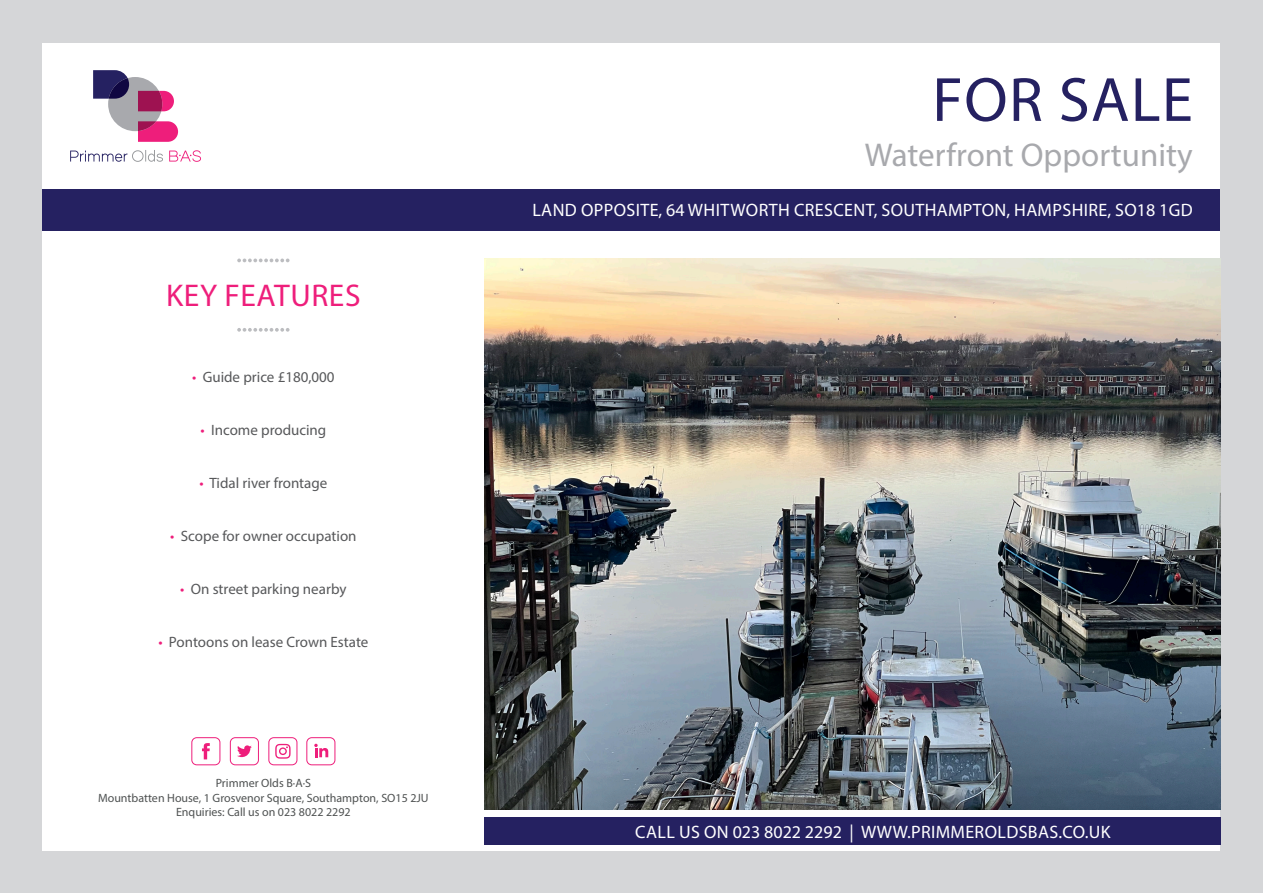
<style>
.page{position:relative;width:1263px;height:893px;background:#d5d6d8}
.page>*{position:absolute;margin:0;border:0;box-sizing:border-box;transform-origin:0 0}
.t1{font:63px "Myriad Pro";letter-spacing:.02em;color:#252161}
.t2{font:33px "Myriad Pro";color:#a8a9ad}
.t3{font:31.5px "Myriad Pro";letter-spacing:.02em;color:#ee1e7b}
.t4{font:18px "Myriad Pro";letter-spacing:.02em;color:#fff}
.t5{font:15px "Myriad Pro";color:#57585a}
.t6{font:12px "Myriad Pro";color:#4f5252}
.s1{color:#ee1e7b}
</style>
<div class="page">
<div style="left:43px;top:43px;width:1177px;height:807px;background:#fff"></div>
<img style="left:484px;top:259px;width:736px;height:550px">
<div style="left:108px;top:77px;width:54px;height:54px;background:#a8a9ad;border-radius:50%"></div>
<svg style="left:93px;top:70px;width:36px;height:29px"></svg>
<svg style="left:138px;top:91px;width:36px;height:20px"></svg>
<svg style="left:138px;top:121px;width:40px;height:21px"></svg>
<svg style="left:70px;top:150px;width:93px;height:12px"></svg>
<svg style="left:169px;top:150px;width:32px;height:12px"></svg>
<div style="left:43px;top:189px;width:1177px;height:42px;background:#252161"></div>
<div style="left:306px;top:737px;width:29px;height:28px;border:1px solid #ee1e7b;border-radius:5px"></div>
<svg style="left:314px;top:744px;width:14px;height:13px"></svg>
<div style="left:191px;top:737px;width:29px;height:28px;border:1px solid #ee1e7b;border-radius:5px"></div>
<svg style="left:202px;top:743px;width:8px;height:16px"></svg>
<div style="left:268px;top:737px;width:29px;height:28px;border:1px solid #ee1e7b;border-radius:5px"></div>
<svg style="left:275px;top:744px;width:16px;height:15px"></svg>
<div style="left:230px;top:737px;width:29px;height:28px;border:1px solid #ee1e7b;border-radius:5px"></div>
<svg style="left:237px;top:745px;width:15px;height:12px"></svg>
<svg style="left:237px;top:328px;width:53px;height:4px"></svg>
<svg style="left:237px;top:259px;width:53px;height:3px"></svg>
<div style="left:484px;top:817px;width:736px;height:28px;background:#252161"></div>
<p class="t3" style="left:166px;top:276px;width:196px">KEY FEATURES</p>
<p class="t5" style="left:192px;top:367px;width:144px"><span class="s1">•</span> Guide price £180,000</p>
<p class="t5" style="left:200px;top:420px;width:127px"><span class="s1">•</span> Income producing</p>
<p class="t5" style="left:199px;top:473px;width:130px"><span class="s1">•</span> Tidal river frontage</p>
<p class="t5" style="left:170px;top:526px;width:188px"><span class="s1">•</span> Scope for owner occupation</p>
<p class="t5" style="left:180px;top:579px;width:168px"><span class="s1">•</span> On street parking nearby</p>
<p class="t5" style="left:158px;top:632px;width:212px"><span class="s1">•</span> Pontoons on lease Crown Estate</p>
<p class="t6" style="left:216px;top:776px;width:97px">Primmer Olds B·A·S</p>
<p class="t6" style="left:98px;top:790px;width:332px">Mountbatten House, 1 Grosvenor Square, Southampton, SO15 2JU</p>
<p class="t6" style="left:176px;top:805px;width:176px">Enquiries: Call us on 023 8022 2292</p>
<p class="t1" style="left:932px;top:61px;width:262px">FOR SALE</p>
<p class="t2" style="left:865px;top:135px;width:329px">Waterfront Opportunity</p>
<p class="t4" style="left:532px;top:199px;width:662px">LAND OPPOSITE, 64 WHITWORTH CRESCENT, SOUTHAMPTON, HAMPSHIRE, SO18 1GD</p>
<p class="t4" style="left:635px;top:821px;width:477px">CALL US ON 023 8022 2292 | WWW.PRIMMEROLDSBAS.CO.UK</p>
</div>
